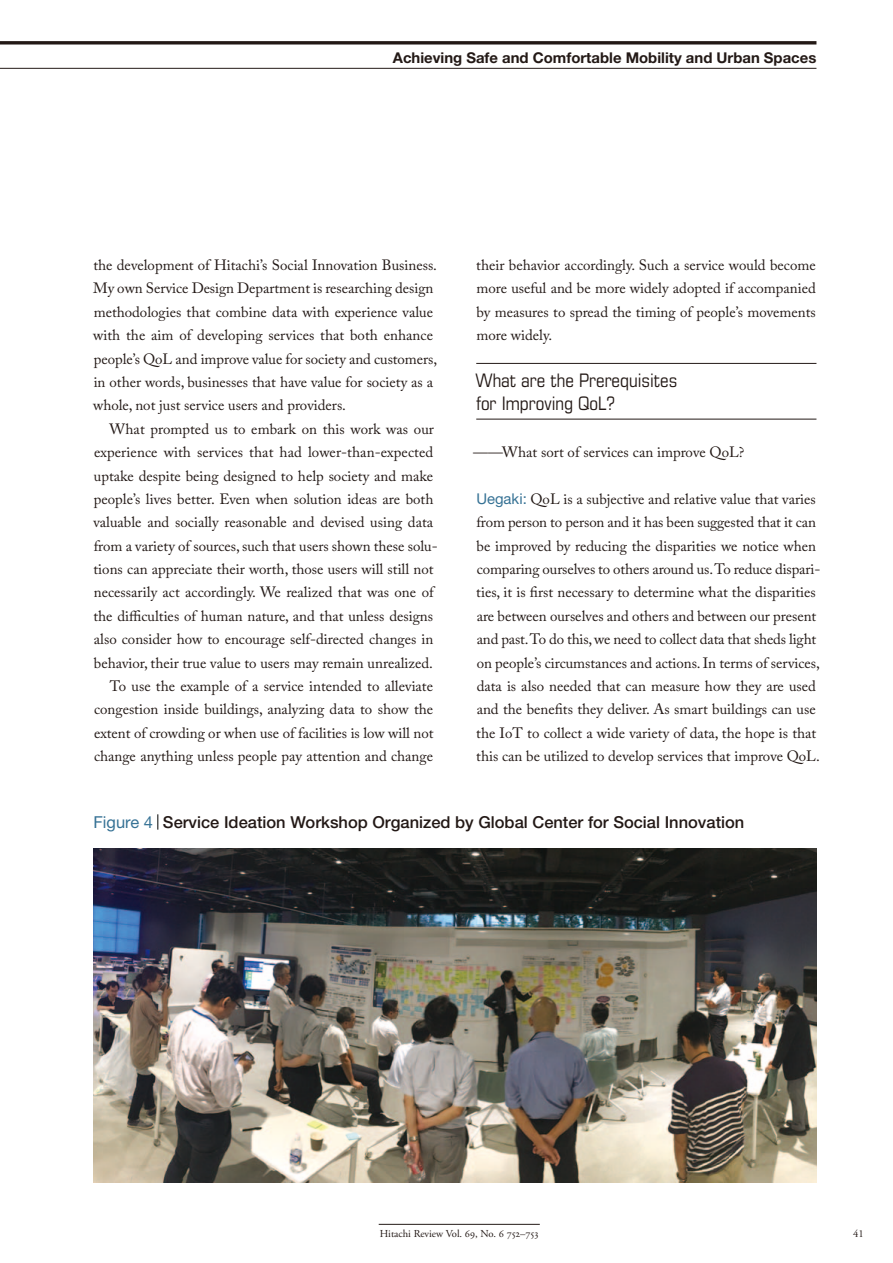
<style>
.page{position:relative;width:893px;height:1263px;background:#fff}
.page>*{position:absolute;margin:0;border:0;box-sizing:border-box;transform-origin:0 0}
.t1{font:condensed 18.6px/23.4px "Eurostile LT Std";color:#231916}
.t2{font:500 16.5px "Helvetica Neue LT Std";color:#231916}
.t3{font:14.85px/23.4px "Adobe Caslon Pro";color:#231916}
.t4{font:700 14.85px "Helvetica Neue LT Std";color:#231916}
.t5{font:10.65px "Adobe Garamond Pro";color:#231916}
.s1{font-family:"Helvetica Neue LT Std";color:#367295}
.s2{font-weight:400;color:#367295}
.s3{color:#fff}
</style>
<div class="page">
<svg style="left:0;top:41px;width:816px;height:4px;background:#433b38"></svg>
<hr style="left:0;top:68px;width:816px;height:1px;background:#231916">
<hr style="left:379px;top:1224px;width:161px;height:1px;background:#231916">
<hr style="left:476px;top:363px;width:340px;height:1px;background:#231916">
<hr style="left:476px;top:419px;width:340px;height:1px;background:#231916">
<img style="left:94px;top:849px;width:722px;height:333px">
<svg style="left:158px;top:814px;width:1px;height:16px"></svg>
<p class="t4" style="left:393px;top:52px;width:425px">Achieving Safe and Comfortable Mobility and Urban Spaces</p>
<p class="t3" style="left:93px;top:255px;width:346px">the development of Hitachi’s Social Innovation Business.<br>My own Service Design Department is researching design methodologies that combine data with experience value with the aim of developing services that both enhance people’s QoL and improve value for society and customers, in other words, businesses that have value for society as a whole, not just service users and providers.</p>
<p class="t3" style="left:109px;top:419px;width:326px">What prompted us to embark on this work was our</p>
<p class="t3" style="left:94px;top:442px;width:341px">experience with services that had lower-than-expected</p>
<p class="t3" style="left:94px;top:466px;width:341px">uptake despite being designed to help society and make</p>
<p class="t3" style="left:94px;top:489px;width:341px">people’s lives better. Even when solution ideas are both</p>
<p class="t3" style="left:93px;top:512px;width:341px">valuable and socially reasonable and devised using data</p>
<p class="t3" style="left:94px;top:536px;width:346px">from a variety of sources, such that users shown these solu-</p>
<p class="t3" style="left:94px;top:559px;width:341px">tions can appreciate their worth, those users will still not</p>
<p class="t3" style="left:94px;top:582px;width:341px">necessarily act accordingly. We realized that was one of</p>
<p class="t3" style="left:94px;top:606px;width:341px">the difficulties of human nature, and that unless designs</p>
<p class="t3" style="left:94px;top:629px;width:341px">also consider how to encourage self-directed changes in</p>
<p class="t3" style="left:94px;top:653px;width:341px">behavior, their true value to users may remain unrealized.</p>
<p class="t3" style="left:110px;top:676px;width:325px">To use the example of a service intended to alleviate</p>
<p class="t3" style="left:94px;top:699px;width:341px">congestion inside buildings, analyzing data to show the</p>
<p class="t3" style="left:94px;top:723px;width:341px">extent of crowding or when use of facilities is low will not</p>
<p class="t3" style="left:94px;top:746px;width:341px">change anything unless people pay attention and change</p>
<p class="t3" style="left:476px;top:255px;width:341px;text-align:justify">their behavior accordingly. Such a service would become more useful and be more widely adopted if accompanied by measures to spread the timing of people’s movements more widely.</p>
<p class="t1" style="left:475px;top:370px;width:203px">What are the Prerequisites for Improving QoL?</p>
<p class="t3" style="left:473px;top:442px;width:273px">——What sort of services can improve QoL?</p>
<p class="t3" style="left:476px;top:489px;width:346px"><span class="s1">Uegaki:</span> QoL is a subjective and relative value that varies from person to person and it has been suggested that it can be improved by reducing the disparities we notice when comparing ourselves to others around us. To reduce dispari&shy;ties, it is first necessary to determine what the disparities are between ourselves and others and between our present and past. To do this, we need to collect data that sheds light on people’s circumstances and actions. In terms of services, data is also needed that can measure how they are used and the benefits they deliver. As smart buildings can use the IoT to collect a wide variety of data, the hope is that this can be utilized to develop services that improve QoL.</p>
<p class="t2" style="left:94px;top:816px;width:652px"><span class="s2">Figure 4</span> Service Ideation Workshop Organized by Global Center for Social Innovation</p>
<p class="t5" style="left:380px;top:1228px;width:160px">Hitachi Review Vol. 69, No. 6 752–753</p>
<p class="t5" style="left:853px;top:1228px;width:15px">41<span class="s3">.</span></p>
</div>
